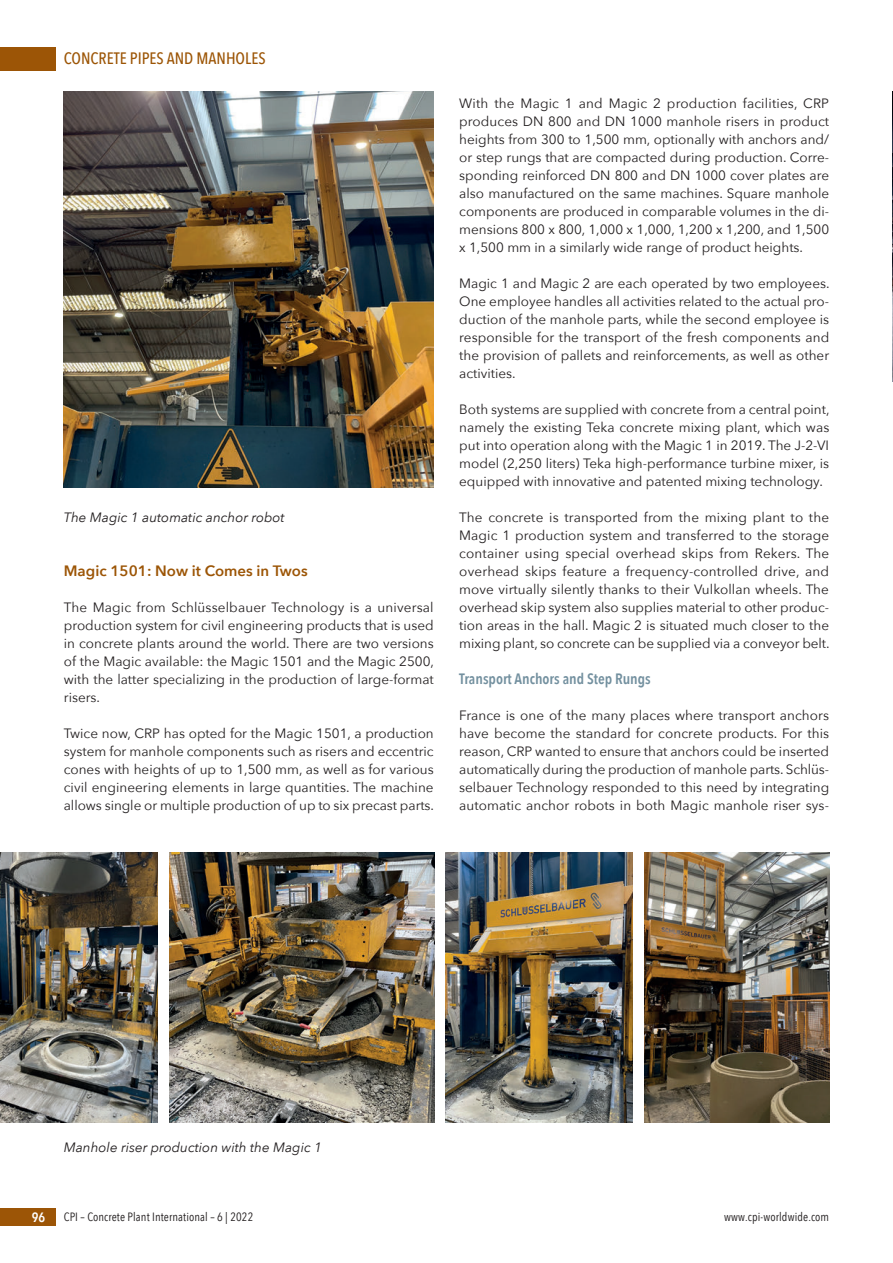
<style>
.page{position:relative;width:893px;height:1263px;background:#fff}
.page>*{position:absolute;margin:0;border:0;box-sizing:border-box;transform-origin:0 0}
.t1{font:500 16.5px "Avenir Next Condensed";color:#9c5506}
.t2{font:600 15px "Avenir Next Condensed";color:#73909f}
.t3{font:600 15px "Avenir Next";color:#9c5506}
.t4{font:13.5px/18px "Avenir Next";color:#231f20;text-align:justify}
.t5{font:italic 13.5px "Avenir Next";color:#231f20}
.t6{font:600 13.5px "Avenir Next Condensed";color:#fff}
.t7{font:12px "Avenir Next Condensed";letter-spacing:.01em;color:#231f20}
</style>
<div class="page">
<div style="left:0;top:47px;width:55px;height:23px;background:#9c5506"></div>
<div style="left:0;top:1208px;width:55px;height:18px;background:#9c5506"></div>
<img style="left:64px;top:91px;width:370px;height:397px">
<img style="left:0;top:852px;width:158px;height:271px">
<img style="left:169px;top:852px;width:265px;height:271px">
<img style="left:446px;top:852px;width:187px;height:271px">
<img style="left:644px;top:852px;width:185px;height:271px">
<img style="left:892px;top:91px;width:1px;height:290px">
<p class="t1" style="left:64px;top:49px;width:203px">CONCRETE PIPES AND MANHOLES</p>
<p class="t5" style="left:64px;top:506px;width:222px">The Magic 1 automatic anchor robot</p>
<p class="t3" style="left:64px;top:558px;width:245px">Magic 1501: Now it Comes in Twos</p>
<p class="t4" style="left:64px;top:598px;width:372px">The Magic from Schlüsselbauer Technology is a universal production system for civil engineering products that is used in concrete plants around the world. There are two versions of the Magic available: the Magic 1501 and the Magic 2500, with the latter specializing in the production of large-format risers.</p>
<p class="t4" style="left:64px;top:724px;width:372px">Twice now, CRP has opted for the Magic 1501, a production system for manhole components such as risers and eccentric cones with heights of up to 1,500 mm, as well as for various civil engineering elements in large quantities. The machine allows single or multiple production of up to six precast parts.</p>
<p class="t4" style="left:459px;top:94px;width:371px">With the Magic 1 and Magic 2 production facilities, CRP produces DN 800 and DN 1000 manhole risers in product heights from 300 to 1,500 mm, optionally with anchors and/ or step rungs that are compacted during production. Corre&shy;sponding reinforced DN 800 and DN 1000 cover plates are also manufactured on the same machines. Square manhole components are produced in comparable volumes in the di&shy;mensions 800 x 800, 1,000 x 1,000, 1,200 x 1,200, and 1,500 x 1,500 mm in a similarly wide range of product heights.</p>
<p class="t4" style="left:459px;top:274px;width:372px">Magic 1 and Magic 2 are each operated by two employees.<br>One employee handles all activities related to the actual pro&shy;duction of the manhole parts, while the second employee is responsible for the transport of the fresh components and the provision of pallets and reinforcements, as well as other activities.</p>
<p class="t4" style="left:459px;top:400px;width:372px">Both systems are supplied with concrete from a central point, namely the existing Teka concrete mixing plant, which was put into operation along with the Magic 1 in 2019. The J-2-VI model (2,250 liters) Teka high-performance turbine mixer, is equipped with innovative and patented mixing technology.</p>
<p class="t4" style="left:459px;top:508px;width:372px">The concrete is transported from the mixing plant to the Magic 1 production system and transferred to the storage container using special overhead skips from Rekers. The overhead skips feature a frequency-controlled drive, and move virtually silently thanks to their Vulkollan wheels. The overhead skip system also supplies material to other produc&shy;tion areas in the hall. Magic 2 is situated much closer to the mixing plant, so concrete can be supplied via a conveyor belt.</p>
<p class="t2" style="left:459px;top:666px;width:193px">Transport Anchors and Step Rungs</p>
<p class="t4" style="left:459px;top:706px;width:371px">France is one of the many places where transport anchors have become the standard for concrete products. For this reason, CRP wanted to ensure that anchors could be inserted automatically during the production of manhole parts. Schlüs&shy;selbauer Technology responded to this need by integrating automatic anchor robots in both Magic manhole riser sys-</p>
<p class="t5" style="left:64px;top:1136px;width:260px">Manhole riser production with the Magic 1</p>
<p class="t6" style="left:32px;top:1206px;width:15px">96</p>
<p class="t7" style="left:64px;top:1207px;width:191px">CPI – Concrete Plant International – 6 | 2022</p>
<p class="t7" style="left:724px;top:1207px;width:107px">www.cpi-worldwide.com</p>
</div>
